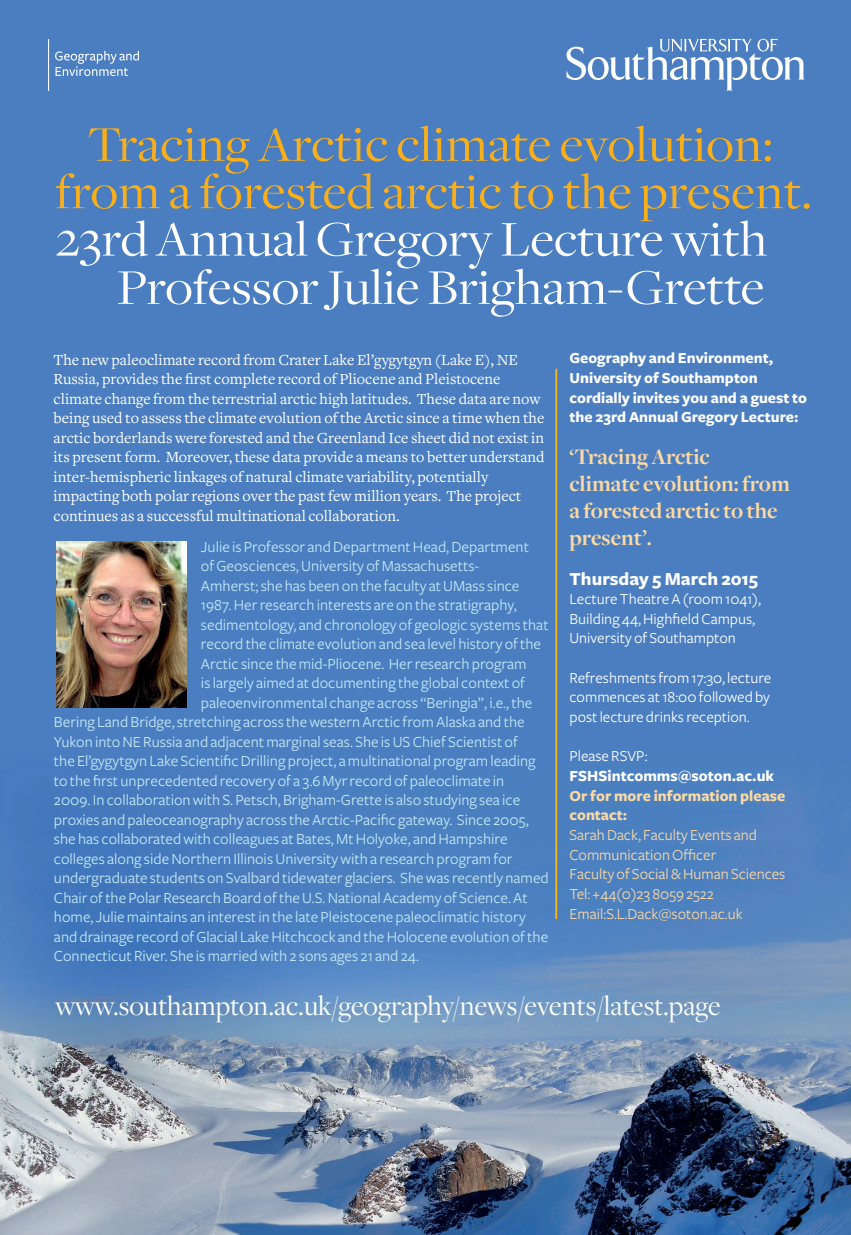
<style>
.page{position:relative;width:851px;height:1235px;background:#fff}
.page>*{position:absolute;margin:0;border:0;box-sizing:border-box;transform-origin:0 0}
.t1{font:51.8px/47.4px "Freight Disp";letter-spacing:.005em;color:#faaf18;text-align:center;scale:1.07 1}
.t2{font:51.8px/48.2px "Freight Disp";color:#fff;text-align:right;scale:1.07 1}
.t3{font:29.2px "Freight Disp";color:#fff}
.t4{font:700 23px/27px "Freight Disp";color:#fedaa2}
.t5{font:700 19px "Freight Sans";color:#fff}
.t6{font:16px "Freight Sans";color:#c6e9f5}
.t7{font:16px/19.4px "Freight Text";color:#fff}
.t8{font:700 16px "Freight Sans";color:#fff}
.t9{font:15.8px/19.6px "Freight Sans";color:#fff}
.t10{font:15.8px/19.6px "Freight Sans";color:#fedaa2}
.t11{font:700 15.8px/19.6px "Freight Sans";color:#fff}
.t12{font:700 15.8px/19.6px "Freight Sans";color:#fedaa2}
</style>
<div class="page">
<img style="left:0;top:0;width:850px;height:1234px">
<hr style="left:555px;top:369px;width:2px;height:549px;background:#fcb814">
<svg style="left:566px;top:39px;width:238px;height:51px"></svg>
<hr style="left:48px;top:39px;width:1px;height:52px;background:#fff">
<svg style="left:55px;top:51px;width:84px;height:25px"></svg>
<img style="left:57px;top:541px;width:129px;height:166px">
<h1 class="t1" style="left:55px;top:122px;width:708px">Tracing Arctic climate evolution: from a forested arctic to the present.</h1>
<h1 class="t2" style="left:55px;top:216px;width:666px">23rd Annual Gregory Lecture with<br>Professor Julie Brigham-Grette</h1>
<p class="t7" style="left:54px;top:350px;width:492px">The new paleoclimate record from Crater Lake El’gygytgyn (Lake E), NE Russia, provides the first complete record of Pliocene and Pleistocene climate change from the terrestrial arctic high latitudes. These data are now being used to assess the climate evolution of the Arctic since a time when the arctic borderlands were forested and the Greenland Ice sheet did not exist in its present form. Moreover, these data provide a means to better understand inter-hemispheric linkages of natural climate variability, potentially impacting both polar regions over the past few million years. The project continues as a successful multinational collaboration.</p>
<p class="t6" style="left:201px;top:538px;width:329px">Julie is Professor and Department Head, Department</p>
<p class="t6" style="left:201px;top:557px;width:280px">of Geosciences, University of Massachusetts-</p>
<p class="t6" style="left:201px;top:576px;width:320px">Amherst; she has been on the faculty at UMass since</p>
<p class="t6" style="left:201px;top:596px;width:317px">1987. Her research interests are on the stratigraphy,</p>
<p class="t6" style="left:201px;top:615px;width:349px">sedimentology, and chronology of geologic systems that</p>
<p class="t6" style="left:201px;top:635px;width:341px">record the climate evolution and sea level history of the</p>
<p class="t6" style="left:201px;top:654px;width:327px">Arctic since the mid-Pliocene. Her research program</p>
<p class="t6" style="left:201px;top:674px;width:325px">is largely aimed at documenting the global context of</p>
<p class="t6" style="left:201px;top:693px;width:333px">paleoenvironmental change across “Beringia”, i.e., the</p>
<p class="t6" style="left:54px;top:713px;width:472px">Bering Land Bridge, stretching across the western Arctic from Alaska and the</p>
<p class="t6" style="left:54px;top:732px;width:465px">Yukon into NE Russia and adjacent marginal seas. She is US Chief Scientist of</p>
<p class="t6" style="left:54px;top:752px;width:483px">the El’gygytgyn Lake Scientific Drilling project, a multinational program leading</p>
<p class="t6" style="left:54px;top:771px;width:452px">to the first unprecedented recovery of a 3.6 Myr record of paleoclimate in</p>
<p class="t6" style="left:54px;top:791px;width:468px">2009. In collaboration with S. Petsch, Brigham-Grette is also studying sea ice</p>
<p class="t6" style="left:54px;top:810px;width:476px">proxies and paleoceanography across the Arctic-Pacific gateway. Since 2005,</p>
<p class="t6" style="left:54px;top:830px;width:455px">she has collaborated with colleagues at Bates, Mt Holyoke, and Hampshire</p>
<p class="t6" style="left:54px;top:849px;width:460px">colleges along side Northern Illinois University with a research program for</p>
<p class="t6" style="left:54px;top:869px;width:496px">undergraduate students on Svalbard tidewater glaciers. She was recently named</p>
<p class="t6" style="left:54px;top:888px;width:475px">Chair of the Polar Research Board of the U.S. National Academy of Science. At</p>
<p class="t6" style="left:54px;top:908px;width:473px">home, Julie maintains an interest in the late Pleistocene paleoclimatic history</p>
<p class="t6" style="left:54px;top:927px;width:495px">and drainage record of Glacial Lake Hitchcock and the Holocene evolution of the</p>
<p class="t6" style="left:54px;top:947px;width:366px">Connecticut River. She is married with 2 sons ages 21 and 24.</p>
<p class="t11" style="left:569px;top:349px;width:239px">Geography and Environment,<br>University of Southampton cordially invites you and a guest to the 23rd Annual Gregory Lecture:</p>
<h3 class="t4" style="left:569px;top:444px;width:222px">‘Tracing Arctic<br>climate evolution: from a forested arctic to the present’.</h3>
<p class="t5" style="left:569px;top:568px;width:190px">Thursday 5 March 2015</p>
<p class="t9" style="left:569px;top:589px;width:193px">Lecture Theatre A (room 1041),<br>Building 44, Highfield Campus,<br>University of Southampton</p>
<p class="t9" style="left:569px;top:668px;width:203px;text-align:justify">Refreshments from 17:30, lecture commences at 18:00 followed by post lecture drinks reception.</p>
<p class="t9" style="left:569px;top:746px;width:80px">Please RSVP:</p>
<p class="t8" style="left:569px;top:767px;width:206px">FSHSintcomms@soton.ac.uk</p>
<p class="t12" style="left:569px;top:786px;width:217px">Or for more information please contact:</p>
<p class="t10" style="left:569px;top:825px;width:217px">Sarah Dack, Faculty Events and<br>Communication Officer<br>Faculty of Social &amp; Human Sciences<br>Tel: +44(0)23 8059 2522<br>Email:S.L.Dack@soton.ac.uk</p>
<h2 class="t3" style="left:55px;top:989px;width:666px">www.southampton.ac.uk/geography/news/events/latest.page</h2>
</div>
